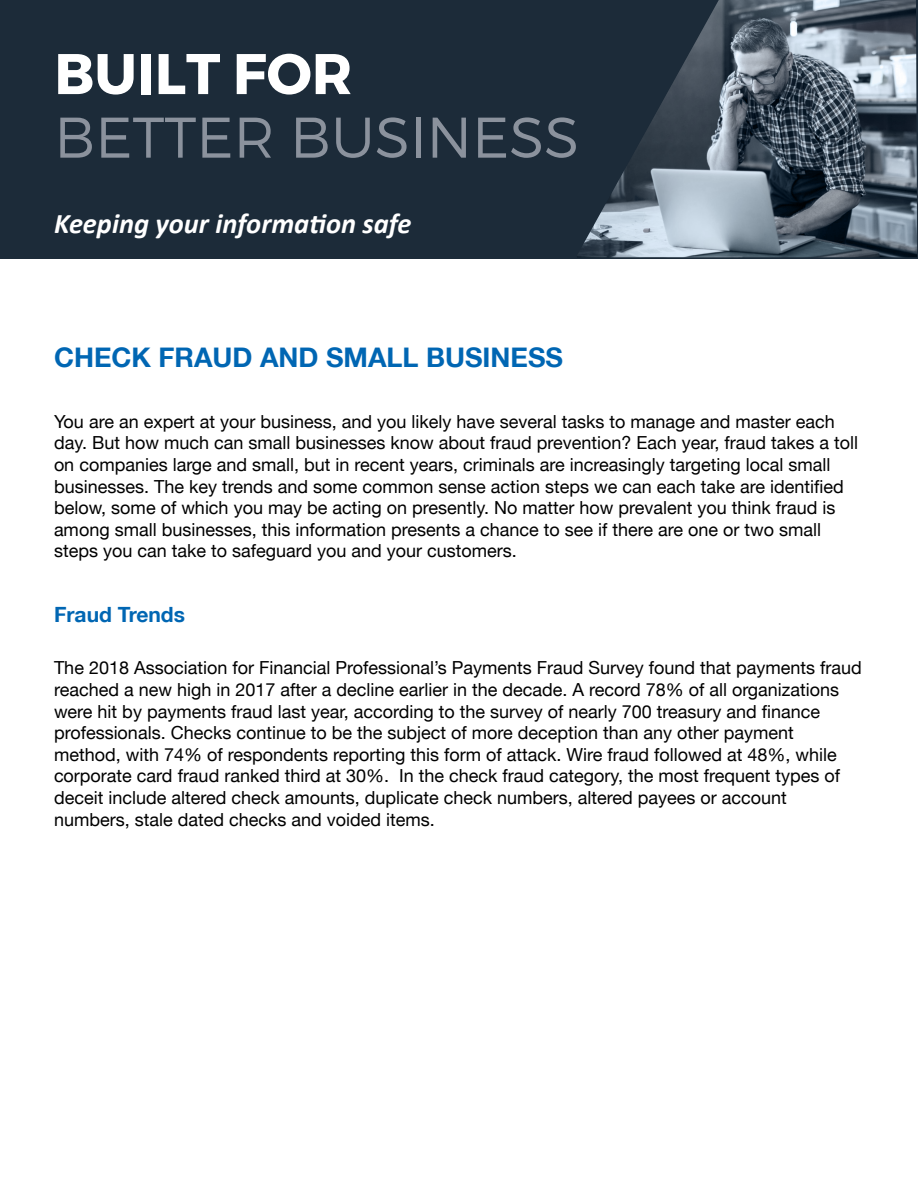
<style>
.page{position:relative;width:918px;height:1188px;background:#fff}
.page>*{position:absolute;margin:0;border:0;box-sizing:border-box;transform-origin:0 0}
.t1{font:300 57.15px "Montserrat";color:#8b929d}
.t2{font:700 57.15px "Montserrat";color:#fff}
.t3{font:italic 700 28.5px "Calibri";color:#fff}
.t4{font:700 27px "Helvetica Neue";color:#0066b3}
.t5{font:700 21px "Helvetica Neue";color:#0066b3}
.body{font:18px/21.6px "Helvetica Neue";color:#000}
</style>
<div class="page">
<div style="left:0;top:0;width:918px;height:258px;background:#1c2b39"></div>
<svg style="left:578px;top:0;width:339px;height:258px"></svg>
<h1 class="t2" style="left:54px;top:38px;width:300px">BUILT FOR</h1>
<h1 class="t1" style="left:54px;top:103px;width:526px">BETTER BUSINESS</h1>
<h2 class="t3" style="left:54px;top:205px;width:359px">Keeping your information safe</h2>
<h1 class="t4" style="left:54px;top:340px;width:511px">CHECK FRAUD AND SMALL BUSINESS</h1>
<p class="body" style="left:54px;top:410px;width:806px">You are an expert at your business, and you likely have several tasks to manage and master each day. But how much can small businesses know about fraud prevention? Each year, fraud takes a toll on companies large and small, but in recent years, criminals are increasingly targeting local small businesses. The key trends and some common sense action steps we can each take are identified below, some of which you may be acting on presently. No matter how prevalent you think fraud is among small businesses, this information presents a chance to see if there are one or two small steps you can take to safeguard you and your customers.</p>
<h2 class="t5" style="left:54px;top:602px;width:133px">Fraud Trends</h2>
<p class="body" style="left:54px;top:657px;width:809px">The 2018 Association for Financial Professional’s Payments Fraud Survey found that payments fraud reached a new high in 2017 after a decline earlier in the decade. A record 78% of all organizations were hit by payments fraud last year, according to the survey of nearly 700 treasury and finance professionals. Checks continue to be the subject of more deception than any other payment method, with 74% of respondents reporting this form of attack. Wire fraud followed at 48%, while corporate card fraud ranked third at 30%. In the check fraud category, the most frequent types of deceit include altered check amounts, duplicate check numbers, altered payees or account numbers, stale dated checks and voided items.</p>
</div>
